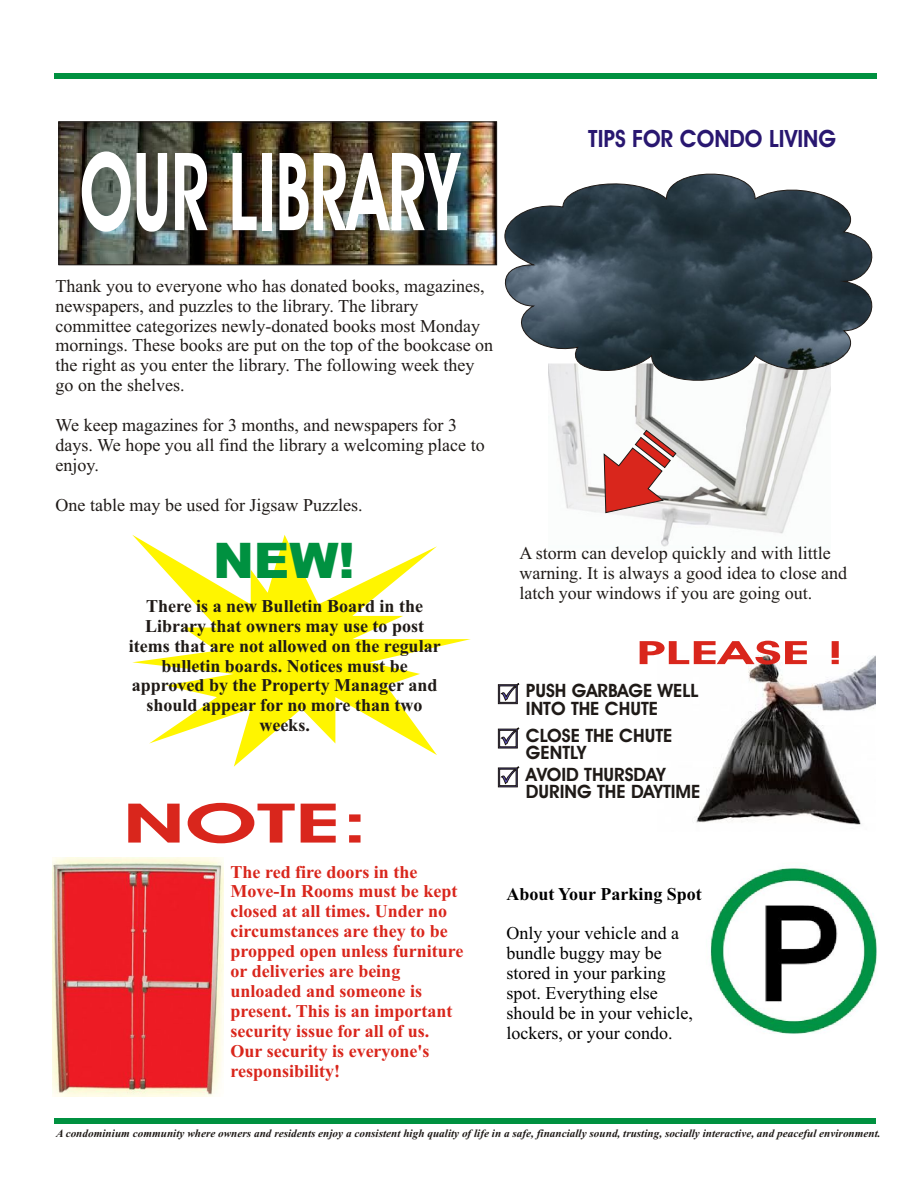
<style>
.page{position:relative;width:918px;height:1188px;background:#fff}
.page>*{position:absolute;margin:0;border:0;box-sizing:border-box;transform-origin:0 0}
.t1{font:700 108.45px "Avant Garde Bk BT";color:#fff;scale:.62 1}
.t2{font:700 54.75px "Avant Garde Bk BT";color:#d9261c;scale:1.67 1}
.t3{font:900 49.05px "Arial";color:#009140}
.t4{font:700 32.4px "Avant Garde Bk BT";color:#d9261c;scale:1.75 1}
.t5{font:700 24px "Avant Garde Bk BT";color:#291770;scale:.94 1}
.t6{font:700 18.45px/17.7px "Avant Garde Bk BT";color:#1f1a17}
.t7{font:18px/20px "Times New Roman";color:#1f1a17}
.t8{font:700 18px/20px "Times New Roman";color:#d9261c}
.t9{font:700 18px/20px "Times New Roman";color:#1f1a17;text-align:center}
.t10{font:18px/20px "Times New Roman";color:#000}
.t11{font:700 18px "Times New Roman";color:#000}
.t12{font:italic 700 11.25px "Times New Roman";color:#1f1a17}
</style>
<div class="page">
<svg style="left:132px;top:535px;width:339px;height:232px"></svg>
<div style="left:54px;top:1118px;width:822px;height:6px;background:#009140"></div>
<div style="left:54px;top:73px;width:823px;height:6px;background:#009140"></div>
<img style="left:61px;top:124px;width:434px;height:139px">
<div style="left:59px;top:122px;width:438px;height:143px;border:1px solid #1f1a17"></div>
<img style="left:53px;top:857px;width:171px;height:240px">
<img style="left:696px;top:656px;width:179px;height:169px">
<svg style="left:498px;top:683px;width:21px;height:21px"></svg>
<svg style="left:498px;top:728px;width:21px;height:20px"></svg>
<svg style="left:498px;top:766px;width:21px;height:21px"></svg>
<img style="left:550px;top:389px;width:280px;height:158px">
<svg style="left:604px;top:430px;width:72px;height:83px"></svg>
<svg style="left:474px;top:166px;width:399px;height:223px"></svg>
<img style="left:705px;top:862px;width:177px;height:178px;border-radius:50%">
<h1 class="t1" style="left:80px;top:148px;width:613px">OUR LIBRARY</h1>
<h3 class="t5" style="left:588px;top:129px;width:265px">TIPS FOR CONDO LIVING</h3>
<p class="t7" style="left:56px;top:277px;width:439px">Thank you to everyone who has donated books, magazines, newspapers, and puzzles to the library. The library committee categorizes newly-donated books most Monday mornings. These books are put on the top of the bookcase on the right as you enter the library. The following week they go on the shelves.</p>
<p class="t7" style="left:56px;top:417px;width:431px">We keep magazines for 3 months, and newspapers for 3 days. We hope you all find the library a welcoming place to enjoy.</p>
<p class="t7" style="left:56px;top:497px;width:308px">One table may be used for Jigsaw Puzzles.</p>
<h3 class="t3" style="left:213px;top:543px;width:143px">NEW!</h3>
<p class="t9" style="left:129px;top:598px;width:313px">There is a new Bulletin Board in the<br>Library that owners may use to post items that are not allowed on the regular bulletin boards. Notices must be approved by the Property Manager and should appear for no more than two weeks.</p>
<h2 class="t2" style="left:123px;top:801px;width:149px">NOTE:</h2>
<p class="t8" style="left:231px;top:863px;width:234px">The red fire doors in the<br>Move-In Rooms must be kept closed at all times. Under no circumstances are they to be propped open unless furniture or deliveries are being unloaded and someone is present. This is an important security issue for all of us.<br>Our security is everyone's responsibility!</p>
<p class="t7" style="left:519px;top:544px;width:329px">A storm can develop quickly and with little warning. It is always a good idea to close and</p>
<p class="t7" style="left:519px;top:584px;width:294px">latch your windows if you are going out.</p>
<h3 class="t4" style="left:636px;top:640px;width:120px">PLEASE !</h3>
<p class="t6" style="left:526px;top:684px;width:174px">PUSH GARBAGE WELL<br>INTO THE CHUTE</p>
<p class="t6" style="left:526px;top:728px;width:148px">CLOSE THE CHUTE<br>GENTLY</p>
<p class="t6" style="left:526px;top:767px;width:176px">AVOID THURSDAY<br>DURING THE DAYTIME</p>
<p class="t11" style="left:506px;top:887px;width:197px">About Your Parking Spot</p>
<p class="t10" style="left:506px;top:925px;width:188px">Only your vehicle and a bundle buggy may be stored in your parking spot. Everything else should be in your vehicle, lockers, or your condo.</p>
<p class="t12" style="left:56px;top:1130px;width:826px">A condominium community where owners and residents enjoy a consistent high quality of life in a safe, financially sound, trusting, socially interactive, and peaceful environment.</p>
</div>
